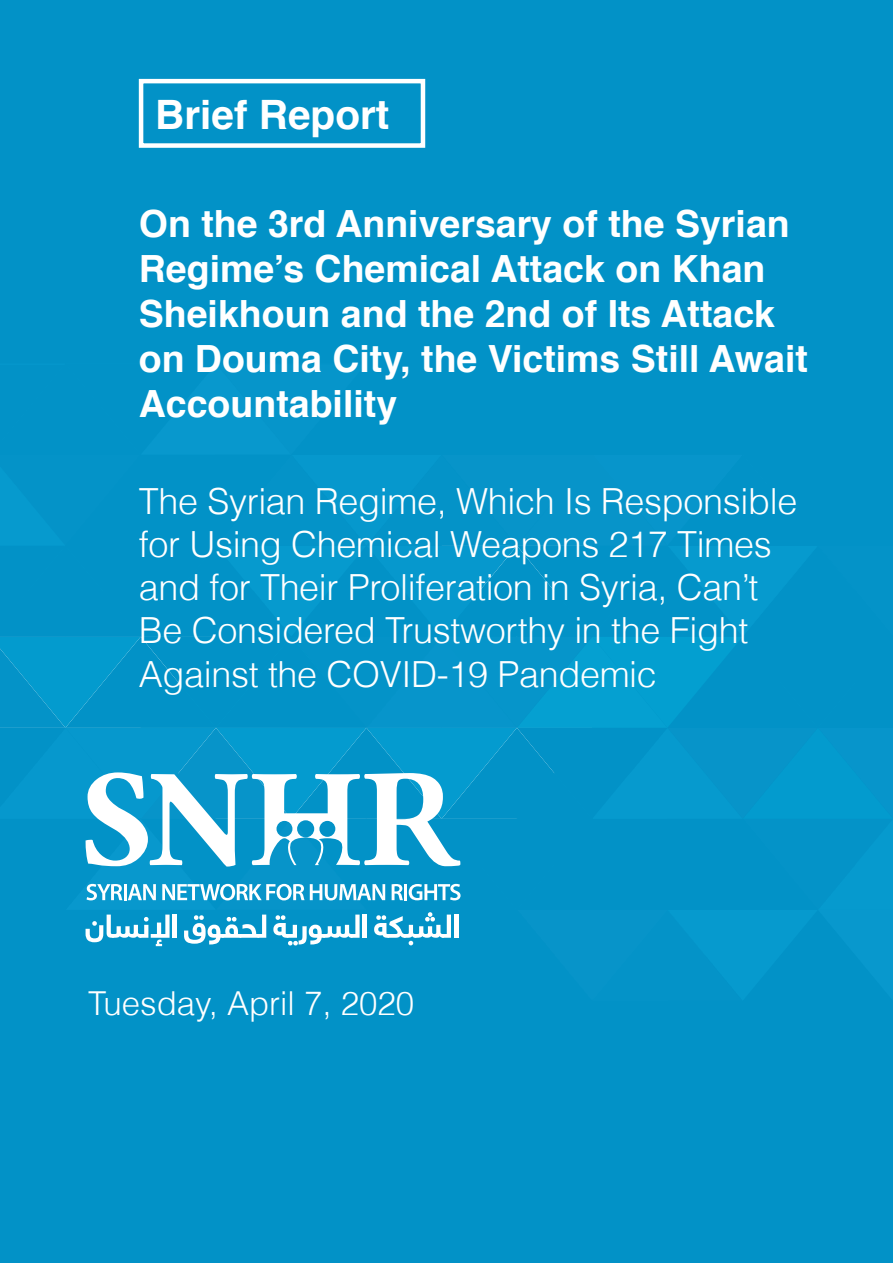
<style>
.page{position:relative;width:893px;height:1263px;background:#0292c7}
.page>*{position:absolute;margin:0;border:0;box-sizing:border-box;transform-origin:0 0}
.t1{font:700 40.5px "Helvetica";color:#fff}
.t2{font:700 37.5px/45px "Helvetica";color:#fff}
.t3{font:300 36px/43.2px "Helvetica";letter-spacing:-.01em;color:#fff}
.t4{font:300 33px "Helvetica";color:#fff}
</style>
<div class="page">
<svg style="left:0;top:545px;width:742px;height:402px"></svg>
<hr style="left:454px;top:914px;width:4px;height:24px;background:#fff">
<div style="left:139px;top:79px;width:286px;height:69px;border:4px solid #fff"></div>
<p class="t1" style="left:155px;top:82px;width:236px">Brief Report</p>
<p class="t2" style="left:139px;top:201px;width:671px">On the 3rd Anniversary of the Syrian<br>Regime s’ Chemical Attack on Khan<br>Sheikhoun and the 2nd of Its Attack on Douma City, the Victims Still Await<br>Accountability</p>
<p class="t3" style="left:139px;top:479px;width:660px">The Syrian Regime, Which Is Responsible for Using Chemical Weapons 217 Times and for Their Proliferation in Syria, Can t’ Be Considered Trustworthy in the Fight Against the COVID-19 Pandemic</p>
<p class="t4" style="left:88px;top:982px;width:327px">Tuesday, April 7, 2020</p>
</div>
